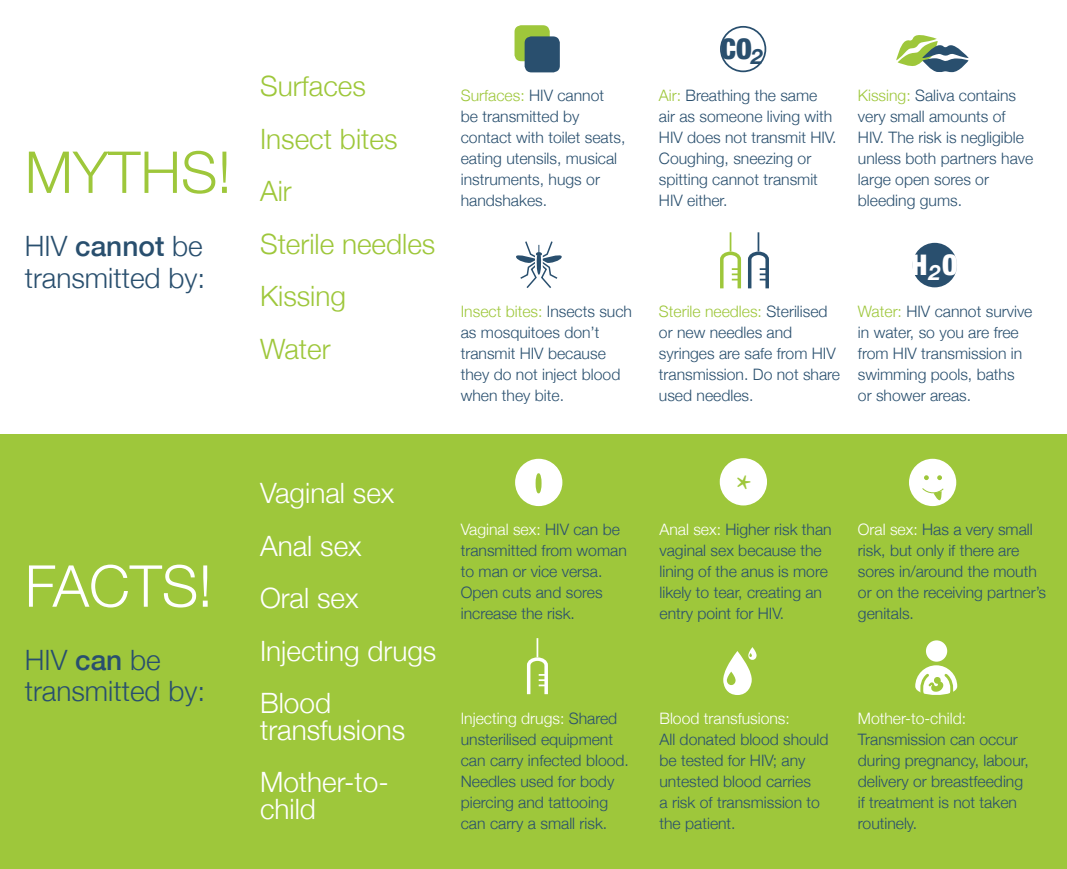
<style>
.page{position:relative;width:1067px;height:869px;background:#fff}
.page>*{position:absolute;margin:0;border:0;box-sizing:border-box;transform-origin:0 0}
.t1{font:300 57.75px "Helvetica Neue";color:#9ec73b}
.t2{font:300 57.75px "Helvetica Neue";color:#fff}
.t3{font:700 38.5px "Minion Pro";color:#9ec73b}
.t4{font:900 condensed 28.35px "Helvetica Neue";color:#fff}
.t5{font:900 condensed 28.35px "Helvetica Neue";color:#294f6e}
.t6{font:300 28px/52.5px "Helvetica Neue";color:#fff}
.t7{font:300 28px/52.5px "Helvetica Neue";color:#9ec73b}
.t8{font:300 28px/31.5px "Helvetica Neue";color:#294f6e}
.t9{font:300 15.75px/21px "Helvetica Neue";color:#294f6e}
.t10{font:300 15.75px "Helvetica Neue";color:#fff}
.s1{font-weight:500}
.s2{color:#9ec73b}
.s3{color:#fff}
</style>
<div class="page">
<div style="left:0;top:434px;width:1067px;height:434px;background:#9ec73b"></div>
<svg style="left:720px;top:232px;width:49px;height:57px"></svg>
<div style="left:514px;top:25px;width:36px;height:36px;background:#9ec73b;border-radius:7px"></div>
<div style="left:524px;top:36px;width:36px;height:36px;background:#294f6e;border-radius:7px"></div>
<div style="left:912px;top:243px;width:45px;height:44px;background:#294f6e;border-radius:50%"></div>
<div style="left:720px;top:26px;width:46px;height:46px;border:2px solid #294f6e;border-radius:50%"></div>
<svg style="left:526px;top:655px;width:22px;height:40px"></svg>
<hr style="left:536px;top:637px;width:2px;height:20px;background:#fff">
<div style="left:720px;top:459px;width:46px;height:45px;background:#fff;border-radius:50%"></div>
<div style="left:719px;top:458px;width:48px;height:47px;border:2px solid #fff;border-radius:50%"></div>
<div style="left:516px;top:459px;width:45px;height:46px;background:#fff;border-radius:50%"></div>
<div style="left:515px;top:458px;width:47px;height:48px;border:2px solid #fff;border-radius:50%"></div>
<div style="left:535px;top:473px;width:6px;height:20px;border:2px solid #9ec73b;border-radius:50%"></div>
<div style="left:909px;top:458px;width:47px;height:48px;background:#fff;border-radius:50%"></div>
<svg style="left:924px;top:475px;width:4px;height:5px"></svg>
<svg style="left:937px;top:475px;width:5px;height:5px"></svg>
<svg style="left:922px;top:488px;width:22px;height:12px"></svg>
<div style="left:926px;top:640px;width:21px;height:21px;background:#fff;border-radius:50%"></div>
<svg style="left:915px;top:665px;width:42px;height:30px"></svg>
<svg style="left:896px;top:35px;width:72px;height:37px"></svg>
<svg style="left:516px;top:241px;width:46px;height:47px"></svg>
<svg style="left:723px;top:647px;width:33px;height:47px"></svg>
<h1 class="t1" style="left:25px;top:126px;width:208px">MYTHS!</h1>
<h3 class="t8" style="left:25px;top:228px;width:182px">HIV <span class="s1">cannot</span> be transmitted by:</h3>
<h1 class="t2" style="left:25px;top:539px;width:189px">FACTS!</h1>
<h3 class="t8" style="left:25px;top:642px;width:182px">HIV <span class="s1">can</span> be transmitted by:</h3>
<h3 class="t7" style="left:260px;top:58px;width:177px">Surfaces<br>Insect bites<br>Air<br>Sterile needles<br>Kissing<br>Water</h3>
<p class="t9" style="left:461px;top:84px;width:166px"><span class="s2">Surfaces:</span> HIV cannot<br>be transmitted by contact with toilet seats, eating utensils, musical instruments, hugs or handshakes.</p>
<p class="t9" style="left:461px;top:299px;width:173px"><span class="s2">Insect bites:</span> Insects such as mosquitoes don’t transmit HIV because they do not inject blood when they bite.</p>
<h3 class="t5" style="left:721px;top:26px;width:43px">CO<sub>2</sub></h3>
<p class="t9" style="left:659px;top:84px;width:179px"><span class="s2">Air:</span> Breathing the same air as someone living with<br>HIV does not transmit HIV.<br>Coughing, sneezing or spitting cannot transmit<br>HIV either.</p>
<p class="t9" style="left:659px;top:299px;width:183px"><span class="s2">Sterile needles:</span> Sterilised or new needles and syringes are safe from HIV transmission. Do not share used needles.</p>
<p class="t9" style="left:858px;top:84px;width:177px"><span class="s2">Kissing:</span> Saliva contains very small amounts of<br>HIV. The risk is negligible unless both partners have large open sores or bleeding gums.</p>
<h3 class="t4" style="left:911px;top:242px;width:48px">H O<sub>2</sub></h3>
<p class="t9" style="left:858px;top:299px;width:176px"><span class="s2">Water:</span> HIV cannot survive in water, so you are free from HIV transmission in swimming pools, baths<br>or shower areas.</p>
<h3 class="t6" style="left:260px;top:465px;width:178px">Vaginal sex<br>Anal sex<br>Oral sex<br>Injecting drugs<br>Blood</h3>
<h3 class="t6" style="left:260px;top:701px;width:147px">transfusions<br>Mother-to-</h3>
<h3 class="t6" style="left:260px;top:780px;width:57px">child</h3>
<p class="t9" style="left:461px;top:517px;width:167px"><span class="s3">Vaginal sex:</span> HIV can be transmitted from woman to man or vice versa.<br>Open cuts and sores increase the risk.</p>
<p class="t9" style="left:461px;top:706px;width:170px"><span class="s3">Injecting drugs:</span> Shared unsterilised equipment can carry infected blood.<br>Needles used for body piercing and tattooing can carry a small risk.</p>
<h2 class="t3" style="left:736px;top:461px;width:17px">*</h2>
<p class="t9" style="left:659px;top:517px;width:174px"><span class="s3">Anal sex:</span> Higher risk than vaginal sex because the lining of the anus is more likely to tear, creating an entry point for HIV.</p>
<p class="t9" style="left:858px;top:517px;width:189px"><span class="s3">Oral sex:</span> Has a very small risk, but only if there are sores in/around the mouth or on the receiving partner’s genitals.</p>
<p class="t10" style="left:659px;top:705px;width:132px">Blood transfusions:</p>
<p class="t9" style="left:659px;top:727px;width:170px">All donated blood should be tested for HIV; any untested blood carries<br>a risk of transmission to the patient.</p>
<p class="t10" style="left:858px;top:705px;width:110px">Mother-to-child:</p>
<p class="t9" style="left:858px;top:727px;width:172px">Transmission can occur during pregnancy, labour, delivery or breastfeeding if treatment is not taken routinely.</p>
</div>
